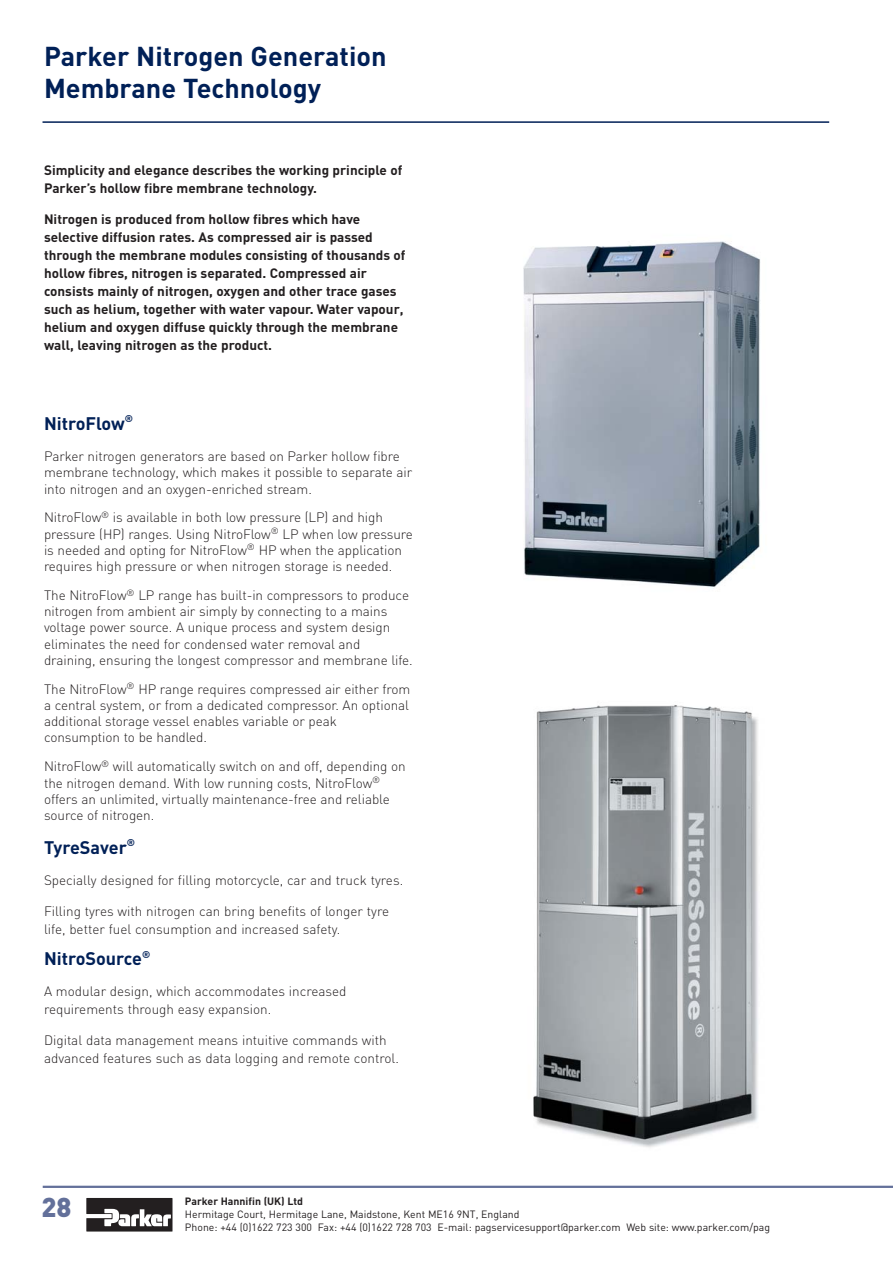
<style>
.page{position:relative;width:893px;height:1263px;background:#fff}
.page>*{position:absolute;margin:0;border:0;box-sizing:border-box;transform-origin:0 0}
.t1{font:700 27px/32.4px "DIN";color:#002057}
.t2{font:900 27px "DIN";color:#63709a}
.t3{font:700 18px "DIN";color:#002057}
.t4{font:300 13.5px/16.2px "DIN";letter-spacing:-.005em;color:#231f20}
.t5{font:700 13.5px/18px "DIN";color:#231f20}
.t6{font:10.5px/12.6px "DIN";color:#231f20}
.t7{font:700 10.5px "DIN";color:#231f20}
</style>
<div class="page">
<hr style="left:43px;top:1186px;width:850px;height:2px;background:#63709a">
<svg style="left:86px;top:1198px;width:87px;height:33px"></svg>
<hr style="left:43px;top:121px;width:786px;height:2px;background:#002057">
<img style="left:533px;top:705px;width:225px;height:443px">
<img style="left:523px;top:241px;width:238px;height:346px">
<h1 class="t1" style="left:44px;top:43px;width:344px">Parker Nitrogen Generation<br>Membrane Technology</h1>
<p class="t5" style="left:44px;top:163px;width:360px">Simplicity and elegance describes the working principle of<br>Parker’s hollow fibre membrane technology.</p>
<p class="t5" style="left:44px;top:211px;width:363px">Nitrogen is produced from hollow fibres which have selective diffusion rates. As compressed air is passed through the membrane modules consisting of thousands of hollow fibres, nitrogen is separated. Compressed air consists mainly of nitrogen, oxygen and other trace gases such as helium, together with water vapour. Water vapour, helium and oxygen diffuse quickly through the membrane wall, leaving nitrogen as the product.</p>
<h2 class="t3" style="left:44px;top:417px;width:91px">NitroFlow<sup>®</sup></h2>
<p class="t4" style="left:44px;top:450px;width:370px">Parker nitrogen generators are based on Parker hollow fibre membrane technology, which makes it possible to separate air into nitrogen and an oxygen-enriched stream.</p>
<p class="t4" style="left:44px;top:511px;width:370px">NitroFlow<sup>®</sup> is available in both low pressure (LP) and high pressure (HP) ranges. Using NitroFlow<sup>®</sup> LP when low pressure is needed and opting for NitroFlow<sup>®</sup> HP when the application requires high pressure or when nitrogen storage is needed.</p>
<p class="t4" style="left:44px;top:589px;width:370px">The NitroFlow<sup>®</sup> LP range has built-in compressors to produce nitrogen from ambient air simply by connecting to a mains voltage power source. A unique process and system design eliminates the need for condensed water removal and draining, ensuring the longest compressor and membrane life.</p>
<p class="t4" style="left:44px;top:682px;width:368px">The NitroFlow<sup>®</sup> HP range requires compressed air either from a central system, or from a dedicated compressor. An optional additional storage vessel enables variable or peak consumption to be handled.</p>
<p class="t4" style="left:44px;top:760px;width:363px">NitroFlow<sup>®</sup> will automatically switch on and off, depending on the nitrogen demand. With low running costs, NitroFlow<sup>® </sup>offers an unlimited, virtually maintenance-free and reliable source of nitrogen.</p>
<h2 class="t3" style="left:44px;top:841px;width:93px">TyreSaver<sup>®</sup></h2>
<p class="t4" style="left:44px;top:874px;width:361px">Specially designed for filling motorcycle, car and truck tyres.</p>
<p class="t4" style="left:44px;top:903px;width:347px;line-height:18px">Filling tyres with nitrogen can bring benefits of longer tyre life, better fuel consumption and increased safety.</p>
<h2 class="t3" style="left:44px;top:952px;width:108px">NitroSource<sup>®</sup></h2>
<p class="t4" style="left:44px;top:984px;width:304px;line-height:18px">A modular design, which accommodates increased requirements through easy expansion.</p>
<p class="t4" style="left:44px;top:1033px;width:356px;line-height:18px">Digital data management means intuitive commands with advanced features such as data logging and remote control.</p>
<h1 class="t2" style="left:41px;top:1198px;width:32px">28</h1>
<p class="t7" style="left:185px;top:1198px;width:120px">Parker Hannifin (UK) Ltd</p>
<p class="t6" style="left:185px;top:1209px;width:587px">Hermitage Court, Hermitage Lane, Maidstone, Kent ME16 9NT, England<br>Phone: +44 (0)1622 723 300 Fax: +44 (0)1622 728 703 E-mail: pagservicesupport@parker.com Web site: www.parker.com/pag</p>
</div>
